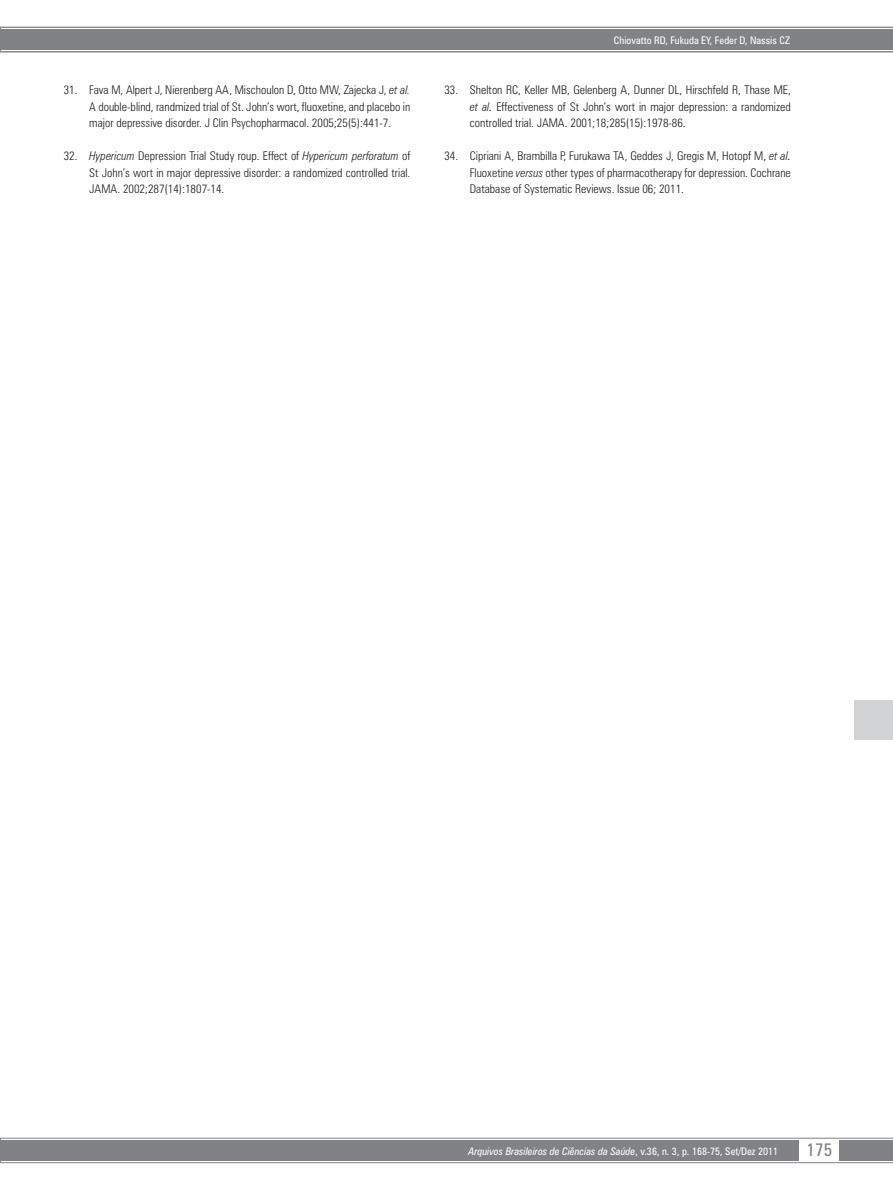
<style>
.page{position:relative;width:893px;height:1191px;background:#fff}
.page>*{position:absolute;margin:0;border:0;box-sizing:border-box;transform-origin:0 0}
.t1{font:condensed 18px "Zurich BT";color:#808285}
.z07_1_referencias{font:300 condensed 12px/16.5px "Zurich BT";color:#231f20;text-align:justify}
.t2{font:italic condensed 10.5px "Zurich BT";color:#fff}
.t3{font:condensed 10.5px "Zurich BT";color:#fff}
.s1{font-style:italic}
.s2{font-weight:400;font-style:italic}
.s3{font-style:normal}
</style>
<div class="page">
<svg style="left:0;top:1137px;width:893px;height:26px;background:#8f9194"></svg>
<div style="left:800px;top:1139px;width:39px;height:22px;background:#fff"></div>
<div style="left:855px;top:700px;width:38px;height:40px;background:#d1d2d4"></div>
<svg style="left:0;top:27px;width:893px;height:25px;background:#8a8c8f"></svg>
<p class="z07_1_referencias" style="left:89px;top:82px;width:323px;text-indent:-26px">31. Fava M, Alpert J, Nierenberg AA, Mischoulon D, Otto MW, Zajecka J, <span class="s1">et al.<br></span>A double-blind, randmized trial of St. John’s wort, fluoxetine, and placebo in major depressive disorder. J Clin Psychopharmacol. 2005;25(5):441-7.</p>
<p class="z07_1_referencias" style="left:89px;top:148px;width:323px;text-indent:-26px">32. <span class="s1">Hypericum</span> Depression Trial Study roup. Effect of <span class="s1">Hypericum perforatum</span> of St John’s wort in major depressive disorder: a randomized controlled trial.<br>JAMA. 2002;287(14):1807-14.</p>
<p class="t3" style="left:614px;top:34px;width:177px">Chiovatto RD, Fukuda EY, Feder D, Nassis CZ</p>
<p class="z07_1_referencias" style="left:470px;top:82px;width:323px;text-indent:-26px">33. Shelton RC, Keller MB, Gelenberg A, Dunner DL, Hirschfeld R, Thase ME, <span class="s1">et al</span><span class="s2">.</span> Effectiveness of St John’s wort in major depression: a randomized controlled trial. JAMA. 2001;18;285(15):1978-86.</p>
<p class="z07_1_referencias" style="left:470px;top:148px;width:323px;text-indent:-26px">34. Cipriani A, Brambilla P, Furukawa TA, Geddes J, Gregis M, Hotopf M, <span class="s1">et al</span><span class="s2">.<br></span>Fluoxetine <span class="s1">versus</span> other types of pharmacotherapy for depression. Cochrane Database of Systematic Reviews. Issue 06; 2011.</p>
<p class="t2" style="left:469px;top:1144px;width:311px">Arquivos Brasileiros de Ciências da Saúde<span class="s3">, v.36, n. 3, p. 168-75, Set/Dez 2011</span></p>
<h1 class="t1" style="left:806px;top:1138px;width:27px">175</h1>
</div>
